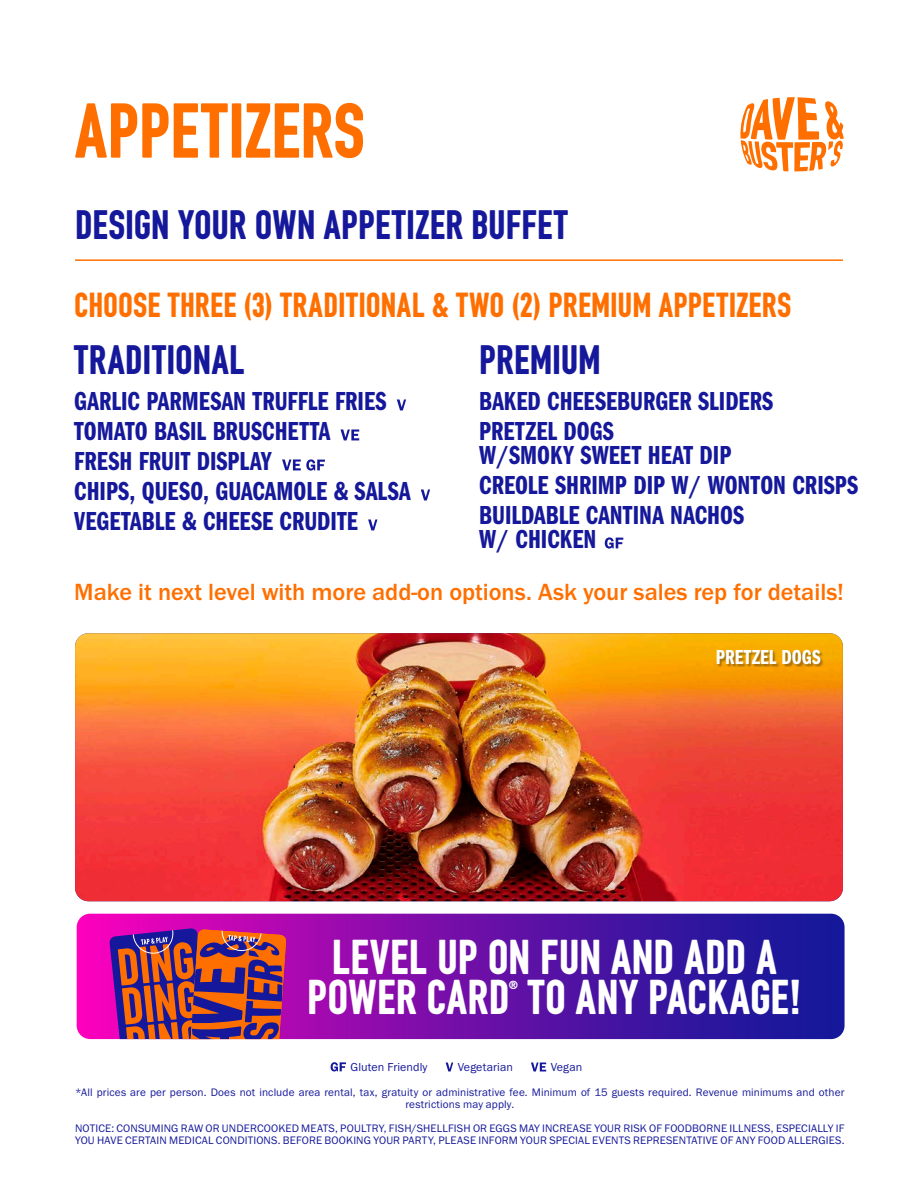
<style>
.page{position:relative;width:918px;height:1188px;background:#fff}
.page>*{position:absolute;margin:0;border:0;box-sizing:border-box;transform-origin:0 0}
.t1{font:73.5px "DIN Buster";color:#ff6f00}
.t2{font:46.35px "DIN Buster";letter-spacing:.005em;color:#fff}
.t3{font:39px "DIN Buster";letter-spacing:.005em;color:#15189a}
.t4{font:33px "DIN Buster";letter-spacing:.005em;color:#ff6f00}
.t5{font:27px/24px "Franklin Gothic URW Com Dem";color:#15189a}
.t6{font:500 24.3px "Franklin Gothic URW";color:#ff6f00}
.t7{font:21px "Franklin Gothic URW Com Dem";color:#fff}
.t8{font:12px "Franklin Gothic URW Boo";letter-spacing:.01em;color:#15189a}
.t9{font:11.25px/12px "Franklin Gothic URW Boo";letter-spacing:.01em;color:#15189a;text-align:center}
.t10{font:11.25px "DIN Buster";color:#fff}
</style>
<div class="page">
<img style="left:75px;top:633px;width:768px;height:268px">
<div style="left:717px;top:650px;width:107px;height:17px;background:#231f20;opacity:.41"></div>
<svg style="left:605px;top:537px;width:18px;height:12px"></svg>
<hr style="left:75px;top:259px;width:768px;height:2px;background:#ff6f00">
<svg style="left:740px;top:97px;width:104px;height:75px"></svg>
<svg style="left:397px;top:399px;width:9px;height:11px"></svg>
<svg style="left:341px;top:429px;width:18px;height:11px"></svg>
<svg style="left:282px;top:459px;width:43px;height:12px"></svg>
<svg style="left:421px;top:489px;width:9px;height:11px"></svg>
<svg style="left:368px;top:519px;width:9px;height:11px"></svg>
<svg style="left:331px;top:1062px;width:15px;height:9px"></svg>
<svg style="left:446px;top:1063px;width:7px;height:8px"></svg>
<svg style="left:531px;top:1063px;width:15px;height:8px"></svg>
<svg style="left:77px;top:914px;width:768px;height:125px;background:#6410a6"></svg>
<svg style="left:109px;top:928px;width:177px;height:111px;background:#914058"></svg>
<p class="t1" style="left:75px;top:87px;width:292px">APPETIZERS</p>
<p class="t3" style="left:75px;top:202px;width:494px">DESIGN YOUR OWN APPETIZER BUFFET</p>
<p class="t4" style="left:74px;top:286px;width:719px">CHOOSE THREE (3) TRADITIONAL &amp; TWO (2) PREMIUM APPETIZERS</p>
<p class="t3" style="left:74px;top:337px;width:172px">TRADITIONAL</p>
<p class="t5" style="left:74px;top:388px;width:314px">GARLIC PARMESAN TRUFFLE FRIES</p>
<p class="t5" style="left:74px;top:418px;width:258px">TOMATO BASIL BRUSCHETTA</p>
<p class="t5" style="left:74px;top:448px;width:199px">FRESH FRUIT DISPLAY</p>
<p class="t5" style="left:74px;top:478px;width:338px">CHIPS, QUESO, GUACAMOLE &amp; SALSA</p>
<p class="t5" style="left:74px;top:508px;width:285px">VEGETABLE &amp; CHEESE CRUDITE</p>
<p class="t3" style="left:479px;top:337px;width:123px">PREMIUM</p>
<p class="t5" style="left:479px;top:388px;width:295px">BAKED CHEESEBURGER SLIDERS</p>
<p class="t5" style="left:479px;top:418px;width:254px">PRETZEL DOGS<br>W/SMOKY SWEET HEAT DIP</p>
<p class="t5" style="left:479px;top:472px;width:380px">CREOLE SHRIMP DIP W/ WONTON CRISPS</p>
<p class="t5" style="left:479px;top:502px;width:266px">BUILDABLE CANTINA NACHOS<br>W/ CHICKEN</p>
<p class="t6" style="left:74px;top:577px;width:771px">Make it next level with more add-on options. Ask your sales rep for details!</p>
<p class="t7" style="left:716px;top:642px;width:106px">PRETZEL DOGS</p>
<p class="t2" style="left:332px;top:930px;width:446px">LEVEL UP ON FUN AND ADD A</p>
<p class="t2" style="left:307px;top:970px;width:496px">POWER CARD TO ANY PACKAGE!</p>
<p class="t10" style="left:509px;top:978px;width:11px">®</p>
<p class="t8" style="left:350px;top:1060px;width:79px">Gluten Friendly</p>
<p class="t8" style="left:458px;top:1060px;width:57px">Vegetarian</p>
<p class="t8" style="left:551px;top:1060px;width:33px">Vegan</p>
<p class="t9" style="left:75px;top:1086px;width:771px">*All prices are per person. Does not include area rental, tax, gratuity or administrative fee. Minimum of 15 guests required. Revenue minimums and other restrictions may apply.</p>
<p class="t9" style="left:75px;top:1122px;width:771px;text-align:left">NOTICE: CONSUMING RAW OR UNDERCOOKED MEATS, POULTRY, FISH/SHELLFISH OR EGGS MAY INCREASE YOUR RISK OF FOODBORNE ILLNESS, ESPECIALLY IF<br>YOU HAVE CERTAIN MEDICAL CONDITIONS. BEFORE BOOKING YOUR PARTY, PLEASE INFORM YOUR SPECIAL EVENTS REPRESENTATIVE OF ANY FOOD ALLERGIES.</p>
</div>
